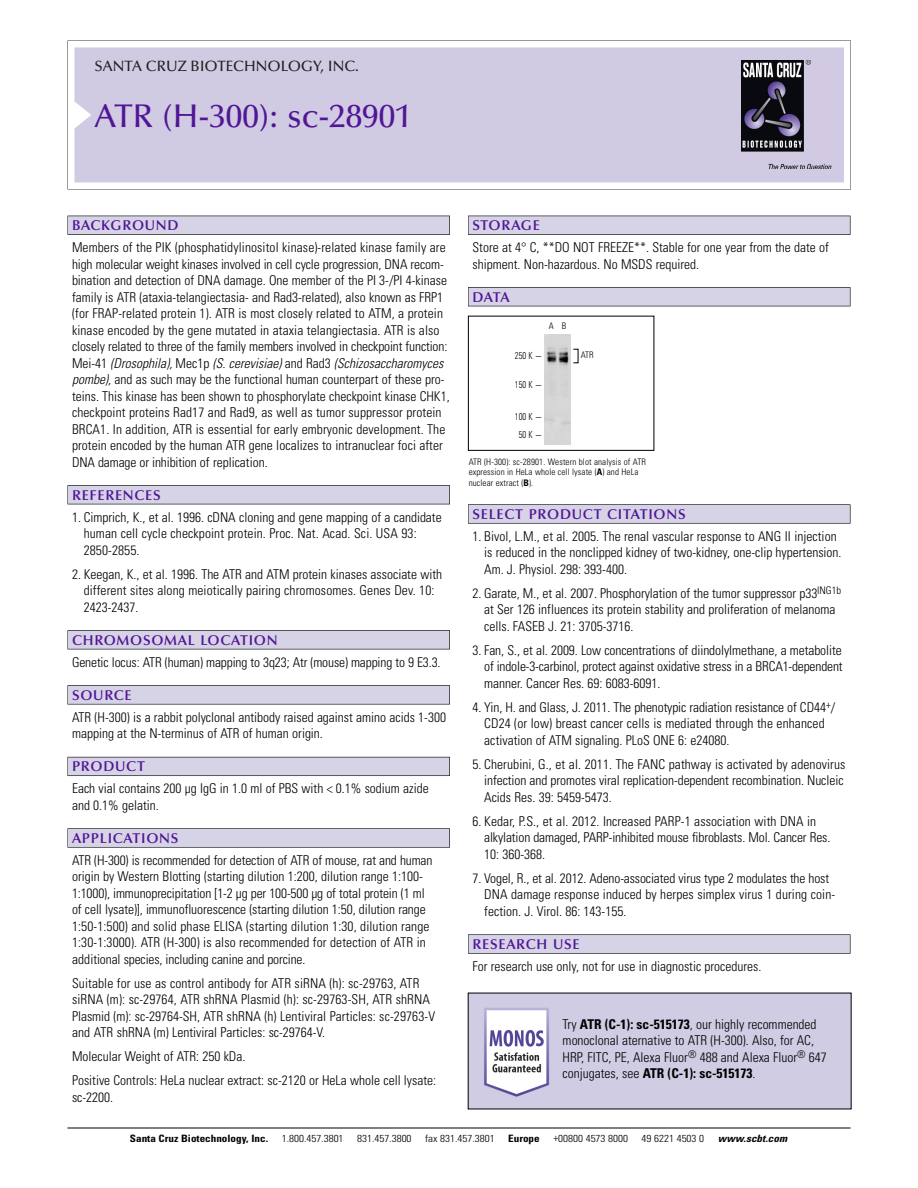
<style>
.page{position:relative;width:918px;height:1188px;background:#fff}
.page>*{position:absolute;margin:0;border:0;box-sizing:border-box;transform-origin:0 0}
.t1{font:500 33px "Optima";color:#511695}
.t2{font:500 15px "Optima";color:#231f20}
.t3{font:600 14.25px "Optima";letter-spacing:.05em;color:#511695}
.t4{font:300 condensed 13.5px/16.5px "Univers";color:#000}
.t5{font:300 condensed 10.2px "Univers";color:#000;scale:1.1 1}
.t6{font:700 condensed 10.2px "Univers";color:#000;scale:1.1 1}
.t7{font:italic 700 condensed 10.2px "Univers";letter-spacing:.005em;color:#000;scale:1.1 1}
.t8{font:300 condensed 9.75px/18px "Univers";color:#000;text-align:center;scale:.87 1}
.t9{font:300 condensed 9px/10.5px "Univers";letter-spacing:.015em;color:#000}
.s1{font-style:italic}
.s2{font-weight:700}
</style>
<div class="page">
<svg style="left:68px;top:40px;width:783px;height:149px"></svg>
<div style="left:74px;top:47px;width:770px;height:135px;background:#d1cae3"></div>
<img style="left:741px;top:60px;width:90px;height:108px">
<div style="left:68px;top:216px;width:382px;height:19px;background:#525155"></div>
<div style="left:68px;top:216px;width:381px;height:18px;background:#d7d3e7"></div>
<div style="left:68px;top:485px;width:382px;height:19px;background:#525155"></div>
<div style="left:68px;top:486px;width:381px;height:18px;background:#d7d3e7"></div>
<div style="left:68px;top:630px;width:382px;height:19px;background:#545357"></div>
<div style="left:68px;top:631px;width:381px;height:18px;background:#d7d3e7"></div>
<div style="left:68px;top:685px;width:382px;height:19px;background:#575759"></div>
<div style="left:68px;top:686px;width:381px;height:18px;background:#d7d3e7"></div>
<div style="left:68px;top:757px;width:382px;height:19px;background:#5b5a62"></div>
<div style="left:68px;top:757px;width:381px;height:18px;background:#d7d3e7"></div>
<div style="left:68px;top:828px;width:382px;height:20px;background:#626263"></div>
<div style="left:68px;top:829px;width:381px;height:18px;background:#d7d3e7"></div>
<div style="left:468px;top:216px;width:382px;height:19px;background:#525155"></div>
<div style="left:468px;top:216px;width:382px;height:18px;background:#d7d3e7"></div>
<div style="left:468px;top:287px;width:382px;height:19px;background:#525155"></div>
<div style="left:468px;top:288px;width:382px;height:18px;background:#d7d3e7"></div>
<div style="left:468px;top:504px;width:382px;height:20px;background:#666667"></div>
<div style="left:468px;top:505px;width:382px;height:18px;background:#d7d3e7"></div>
<div style="left:468px;top:934px;width:382px;height:20px;background:#666"></div>
<div style="left:468px;top:935px;width:382px;height:18px;background:#d7d3e7"></div>
<hr style="left:68px;top:1128px;width:782px;height:1px;background:#000">
<div style="left:468px;top:316px;width:186px;height:135px;border:1px solid #000"></div>
<img style="left:544px;top:335px;width:27px;height:109px">
<img style="left:470px;top:995px;width:380px;height:112px">
<p class="t2" style="left:94px;top:61px;width:266px">SANTA CRUZ BIOTECHNOLOGY, INC.</p>
<h1 class="t1" style="left:94px;top:103px;width:319px">ATR (H-300): sc-28901</h1>
<p class="t3" style="left:72px;top:219px;width:108px">BACKGROUND</p>
<p class="t4" style="left:72px;top:240px;width:379px">Members of the PIK (phosphatidylinositol kinase)-related kinase family are high molecular weight kinases involved in cell cycle progression, DNA recom&shy;bination and detection of DNA damage. One member of the PI 3-/PI 4-kinase family is ATR (ataxia-telangiectasia- and Rad3-related), also known as FRP1 (for FRAP-related protein 1). ATR is most closely related to ATM, a protein kinase encoded by the gene mutated in ataxia telangiectasia. ATR is also closely related to three of the family members involved in checkpoint function:<br>Mei-41 <span class="s1">(Drosophila),</span> Mec1p <span class="s1">(S. cerevisiae)</span> and Rad3 <span class="s1">(Schizosaccharomyces pombe),</span> and as such may be the functional human counterpart of these pro&shy;teins. This kinase has been shown to phosphorylate checkpoint kinase CHK1, checkpoint proteins Rad17 and Rad9, as well as tumor suppressor protein BRCA1. In addition, ATR is essential for early embryonic development. The protein encoded by the human ATR gene localizes to intranuclear foci after DNA damage or inhibition of replication.</p>
<p class="t3" style="left:72px;top:489px;width:90px">REFERENCES</p>
<p class="t4" style="left:84px;top:510px;width:360px;text-indent:-12px">1. Cimprich, K., et al. 1996. cDNA cloning and gene mapping of a candidate human cell cycle checkpoint protein. Proc. Nat. Acad. Sci. USA 93:<br>2850-2855.</p>
<p class="t4" style="left:84px;top:567px;width:360px;text-indent:-12px">2. Keegan, K., et al. 1996. The ATR and ATM protein kinases associate with different sites along meiotically pairing chromosomes. Genes Dev. 10:<br>2423-2437.</p>
<p class="t3" style="left:72px;top:634px;width:207px">CHROMOSOMAL LOCATION</p>
<p class="t4" style="left:72px;top:655px;width:370px">Genetic locus: ATR (human) mapping to 3q23; Atr (mouse) mapping to 9 E3.3.</p>
<p class="t3" style="left:72px;top:689px;width:61px">SOURCE</p>
<p class="t4" style="left:72px;top:710px;width:376px">ATR (H-300) is a rabbit polyclonal antibody raised against amino acids 1-300 mapping at the N-terminus of ATR of human origin.</p>
<p class="t3" style="left:72px;top:761px;width:74px">PRODUCT</p>
<p class="t4" style="left:72px;top:781px;width:358px">Each vial contains 200 µg IgG in 1.0 ml of PBS with &lt; 0.1% sodium azide and 0.1% gelatin.</p>
<p class="t3" style="left:72px;top:832px;width:108px">APPLICATIONS</p>
<p class="t4" style="left:72px;top:853px;width:362px">ATR (H-300) is recommended for detection of ATR of mouse, rat and human origin by Western Blotting (starting dilution 1:200, dilution range 1:100- 1:1000), immunoprecipitation [1-2 µg per 100-500 µg of total protein (1 ml of cell lysate)], immunofluorescence (starting dilution 1:50, dilution range 1:50-1:500) and solid phase ELISA (starting dilution 1:30, dilution range 1:30-1:3000). ATR (H-300) is also recommended for detection of ATR in additional species, including canine and porcine.</p>
<p class="t4" style="left:72px;top:976px;width:365px">Suitable for use as control antibody for ATR siRNA (h): sc-29763, ATR siRNA (m): sc-29764, ATR shRNA Plasmid (h): sc-29763-SH, ATR shRNA Plasmid (m): sc-29764-SH, ATR shRNA (h) Lentiviral Particles: sc-29763-V and ATR shRNA (m) Lentiviral Particles: sc-29764-V.</p>
<p class="t4" style="left:72px;top:1046px;width:366px;line-height:24px">Molecular Weight of ATR: 250 kDa.<br>Positive Controls: HeLa nuclear extract: sc-2120 or HeLa whole cell lysate:</p>
<p class="t4" style="left:72px;top:1090px;width:43px">sc-2200.</p>
<p class="t3" style="left:473px;top:219px;width:69px">STORAGE</p>
<p class="t4" style="left:473px;top:240px;width:358px">Store at 4° C, **DO NOT FREEZE**. Stable for one year from the date of shipment. Non-hazardous. No MSDS required.</p>
<p class="t3" style="left:473px;top:291px;width:39px">DATA</p>
<p class="t9" style="left:549px;top:322px;width:19px">A B</p>
<p class="t8" style="left:515px;top:347px;width:33px">250 K -</p>
<p class="t8" style="left:515px;top:377px;width:33px">150 K -</p>
<p class="t8" style="left:515px;top:408px;width:33px">100 K -<br>50K-</p>
<p class="t9" style="left:581px;top:351px;width:15px">ATR</p>
<p class="t9" style="left:469px;top:457px;width:179px">ATR (H-300): sc-28901. Western blot analysis of ATR expression in HeLa whole cell lysate (<span class="s2">A</span>) and HeLa nuclear extract (<span class="s2">B</span>).</p>
<p class="t3" style="left:473px;top:508px;width:215px">SELECT PRODUCT CITATIONS</p>
<p class="t4" style="left:484px;top:529px;width:359px;text-indent:-12px">1. Bivol, L.M., et al. 2005. The renal vascular response to ANG II injection is reduced in the nonclipped kidney of two-kidney, one-clip hypertension.<br>Am. J. Physiol. 298: 393-400.</p>
<p class="t4" style="left:484px;top:586px;width:358px;text-indent:-12px">2. Garate, M., et al. 2007. Phosphorylation of the tumor suppressor p33<sup>ING1b </sup>at Ser 126 influences its protein stability and proliferation of melanoma cells. FASEB J. 21: 3705-3716.</p>
<p class="t4" style="left:484px;top:643px;width:360px;text-align:justify;text-indent:-12px">3. Fan, S., et al. 2009. Low concentrations of diindolylmethane, a metabolite of indole-3-carbinol, protect against oxidative stress in a BRCA1-dependent manner. Cancer Res. 69: 6083-6091.</p>
<p class="t4" style="left:484px;top:700px;width:353px;text-indent:-12px">4. Yin, H. and Glass, J. 2011. The phenotypic radiation resistance of CD44<sup>+</sup>/<br>CD24 (or low) breast cancer cells is mediated through the enhanced activation of ATM signaling. PLoS ONE 6: e24080.</p>
<p class="t4" style="left:484px;top:757px;width:363px;text-indent:-12px">5. Cherubini, G., et al. 2011. The FANC pathway is activated by adenovirus infection and promotes viral replication-dependent recombination. Nucleic<br>Acids Res. 39: 5459-5473.</p>
<p class="t4" style="left:484px;top:814px;width:348px;text-indent:-12px">6. Kedar, P.S., et al. 2012. Increased PARP-1 association with DNA in alkylation damaged, PARP-inhibited mouse fibroblasts. Mol. Cancer Res.<br>10: 360-368.</p>
<p class="t4" style="left:484px;top:871px;width:353px;text-indent:-12px">7. Vogel, R., et al. 2012. Adeno-associated virus type 2 modulates the host<br>DNA damage response induced by herpes simplex virus 1 during coin&shy;fection. J. Virol. 86: 143-155.</p>
<p class="t3" style="left:473px;top:938px;width:109px">RESEARCH USE</p>
<p class="t4" style="left:473px;top:959px;width:290px">For research use only, not for use in diagnostic procedures.</p>
<p class="t4" style="left:563px;top:1017px;width:266px">Try <span class="s2">ATR (C-1): sc-515173</span>, our highly recommended monoclonal aternative to ATR (H-300). Also, for AC, HRP, FITC, PE, Alexa Fluor<sup>®</sup> 488 and Alexa Fluor<sup>®</sup> 647 conjugates, see <span class="s2">ATR (C-1): sc-515173</span>.</p>
<p class="t6" style="left:130px;top:1135px;width:127px">Santa Cruz Biotechnology, Inc.</p>
<p class="t5" style="left:282px;top:1135px;width:58px">1.800.457.3801</p>
<p class="t5" style="left:357px;top:1135px;width:51px">831.457.3800</p>
<p class="t5" style="left:425px;top:1135px;width:65px">fax 831.457.3801</p>
<p class="t6" style="left:508px;top:1135px;width:30px">Europe</p>
<p class="t5" style="left:553px;top:1135px;width:69px">+00800 4573 8000</p>
<p class="t5" style="left:642px;top:1135px;width:58px">49 6221 4503 0</p>
<p class="t7" style="left:718px;top:1135px;width:64px">www.scbt.com</p>
</div>
